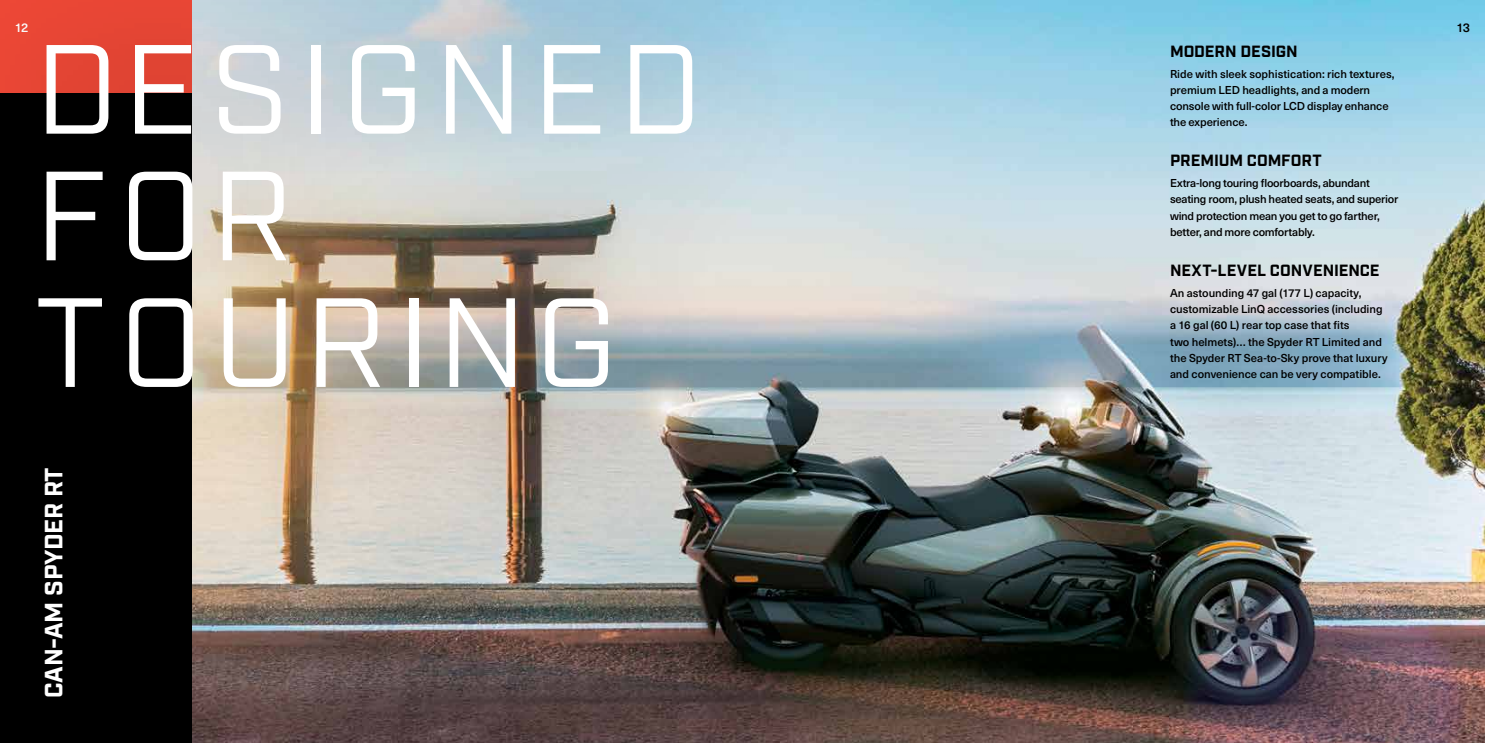
<style>
.page{position:relative;width:1485px;height:743px;background:#fff}
.page>*{position:absolute;margin:0;border:0;box-sizing:border-box;transform-origin:0 0}
.t1{font:126.5px/126.5px "Industry";letter-spacing:.075em;color:#fff}
.t2{font:700 25px "Industry";letter-spacing:-.01em;color:#fff}
.t3{font:700 16.25px "Industry";letter-spacing:-.005em;color:#000}
.t4{font:500 12.5px "Neue Haas Unica W1 G";color:#fff}
.t5{font:500 12.5px "Neue Haas Unica W1 G";color:#000}
.t6{font:500 11.25px/16.2px "Neue Haas Unica W1 G";letter-spacing:-.005em;color:#000}
</style>
<div class="page">
<img style="left:191px;top:0;width:1294px;height:742px">
<div style="left:0;top:0;width:191px;height:742px;background:#000"></div>
<div style="left:0;top:0;width:837px;height:533px;background:#000;opacity:.5"></div>
<p class="t4" style="left:15px;top:18px;width:15px">12</p>
<h1 class="t1" style="left:34px;top:29px;width:669px">DESIGNED<br>FOR<br>TOURING</h1>
<h2 class="t2" style="left:39px;top:698px;width:232px;rotate:-90deg">CAN-AM SPYDER RT</h2>
<h3 class="t3" style="left:1170px;top:41px;width:129px">MODERN DESIGN</h3>
<p class="t6" style="left:1170px;top:65px;width:226px">Ride with sleek sophistication: rich textures, premium LED headlights, and a modern console with full-color LCD display enhance the experience.</p>
<h3 class="t3" style="left:1170px;top:151px;width:153px">PREMIUM COMFORT</h3>
<p class="t6" style="left:1170px;top:174px;width:230px">Extra-long touring floorboards, abundant seating room, plush heated seats, and superior wind protection mean you get to go farther, better, and more comfortably.</p>
<h3 class="t3" style="left:1170px;top:260px;width:211px">NEXT-LEVEL CONVENIENCE</h3>
<p class="t6" style="left:1170px;top:284px;width:219px">An astounding 47 gal (177 L) capacity, customizable LinQ accessories (including a 16 gal (60 L) rear top case that fits<br>two helmets)… the Spyder RT Limited and the Spyder RT Sea-to-Sky prove that luxury and convenience can be very compatible.</p>
<p class="t5" style="left:1456px;top:18px;width:15px">13</p>
</div>
